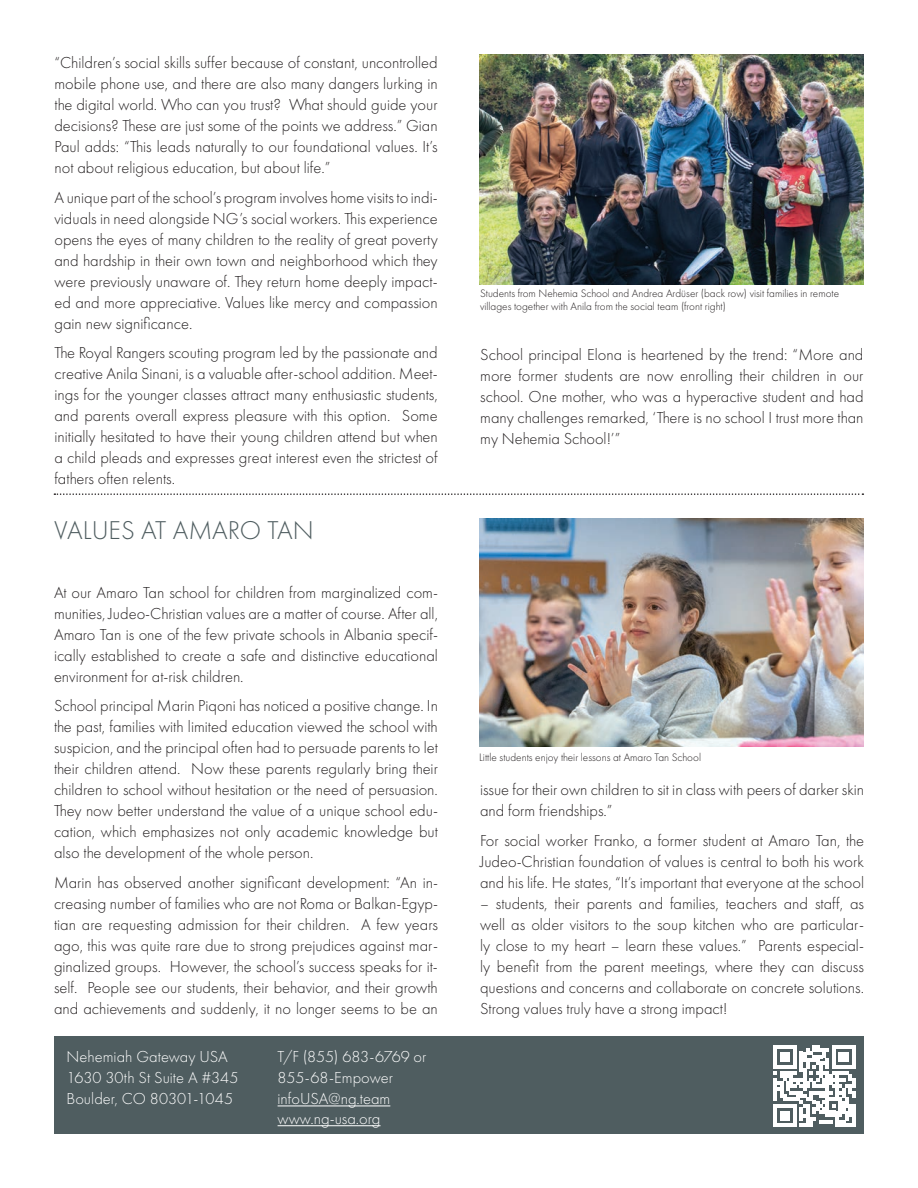
<style>
.page{position:relative;width:918px;height:1188px;background:#fff}
.page>*{position:absolute;margin:0;border:0;box-sizing:border-box;transform-origin:0 0}
.t1{font:300 26.7px "Futura PT";color:#4f5d60}
.t2{font:300 16.5px/21px "Futura PT";color:#231f20;text-align:justify}
.t3{font:300 16.5px/20.5px "Futura PT";color:#fff}
.t4{font:300 11.25px/13.5px "Futura PT";color:#231f20}
</style>
<div class="page">
<div style="left:54px;top:1036px;width:810px;height:98px;background:#4f5d60"></div>
<hr style="left:278px;top:1106px;width:112px;height:1px;background:#fff">
<hr style="left:278px;top:1125px;width:103px;height:1px;background:#fff">
<img style="left:479px;top:519px;width:384px;height:228px">
<img style="left:479px;top:54px;width:384px;height:231px">
<svg style="left:773px;top:1045px;width:82px;height:82px"></svg>
<svg style="left:54px;top:493px;width:809px;height:2px"></svg>
<p class="t2" style="left:54px;top:52px;width:385px">“Children’s social skills suffer because of constant, uncontrolled mobile phone use, and there are also many dangers lurking in the digital world. Who can you trust? What should guide your decisions? These are just some of the points we address.” Gian Paul adds: “This leads naturally to our foundational values. It’s not about religious education, but about life.”</p>
<p class="t2" style="left:54px;top:187px;width:385px">A unique part of the school’s program involves home visits to indi&shy;viduals in need alongside NG’s social workers. This experience opens the eyes of many children to the reality of great poverty and hardship in their own town and neighborhood which they were previously unaware of. They return home deeply impact&shy;ed and more appreciative. Values like mercy and compassion gain new significance.</p>
<p class="t2" style="left:54px;top:342px;width:385px">The Royal Rangers scouting program led by the passionate and creative Anila Sinani, is a valuable after-school addition. Meet&shy;ings for the younger classes attract many enthusiastic students, and parents overall express pleasure with this option. Some initially hesitated to have their young children attend but when a child pleads and expresses great interest even the strictest of fathers often relents.</p>
<p class="t2" style="left:480px;top:344px;width:385px">School principal Elona is heartened by the trend: “More and more former students are now enrolling their children in our school. One mother, who was a hyperactive student and had many challenges remarked, ‘There is no school I trust more than my Nehemia School!’”</p>
<h1 class="t1" style="left:54px;top:515px;width:261px">VALUES AT AMARO TAN</h1>
<p class="t4" style="left:480px;top:286px;width:361px">Students from Nehemia School and Andrea Ardüser (back row) visit families in remote villages together with Anila from the social team (front right)</p>
<p class="t2" style="left:54px;top:582px;width:386px">At our Amaro Tan school for children from marginalized com&shy;munities, Judeo-Christian values are a matter of course. After all, Amaro Tan is one of the few private schools in Albania specif&shy;ically established to create a safe and distinctive educational environment for at-risk children.</p>
<p class="t2" style="left:54px;top:696px;width:386px">School principal Marin Piqoni has noticed a positive change. In the past, families with limited education viewed the school with suspicion, and the principal often had to persuade parents to let their children attend. Now these parents regularly bring their children to school without hesitation or the need of persuasion.<br>They now better understand the value of a unique school edu&shy;cation, which emphasizes not only academic knowledge but also the development of the whole person.</p>
<p class="t2" style="left:54px;top:872px;width:385px">Marin has observed another significant development: “An in&shy;creasing number of families who are not Roma or Balkan-Egyp&shy;tian are requesting admission for their children. A few years ago, this was quite rare due to strong prejudices against mar&shy;ginalized groups. However, the school’s success speaks for it&shy;self. People see our students, their behavior, and their growth and achievements and suddenly, it no longer seems to be an</p>
<p class="t3" style="left:66px;top:1046px;width:174px;line-height:21px">Nehemiah Gateway USA<br>1630 30th St Suite A #345<br>Boulder, CO 80301-1045</p>
<p class="t3" style="left:278px;top:1047px;width:150px">T/F (855) 683-6769 or<br>855-68-Empower infoUSA@ng.team www.ng-usa.org</p>
<p class="t4" style="left:479px;top:750px;width:223px">Little students enjoy their lessons at Amaro Tan School</p>
<p class="t2" style="left:480px;top:780px;width:386px">issue for their own children to sit in class with peers of darker skin and form friendships.”</p>
<p class="t2" style="left:480px;top:830px;width:385px">For social worker Franko, a former student at Amaro Tan, the Judeo-Christian foundation of values is central to both his work and his life. He states, “It’s important that everyone at the school</p>
<p class="t2" style="left:480px;top:893px;width:386px">– students, their parents and families, teachers and staff, as well as older visitors to the soup kitchen who are particular&shy;ly close to my heart – learn these values.” Parents especial&shy;ly benefit from the parent meetings, where they can discuss questions and concerns and collaborate on concrete solutions.<br>Strong values truly have a strong impact!</p>
</div>
